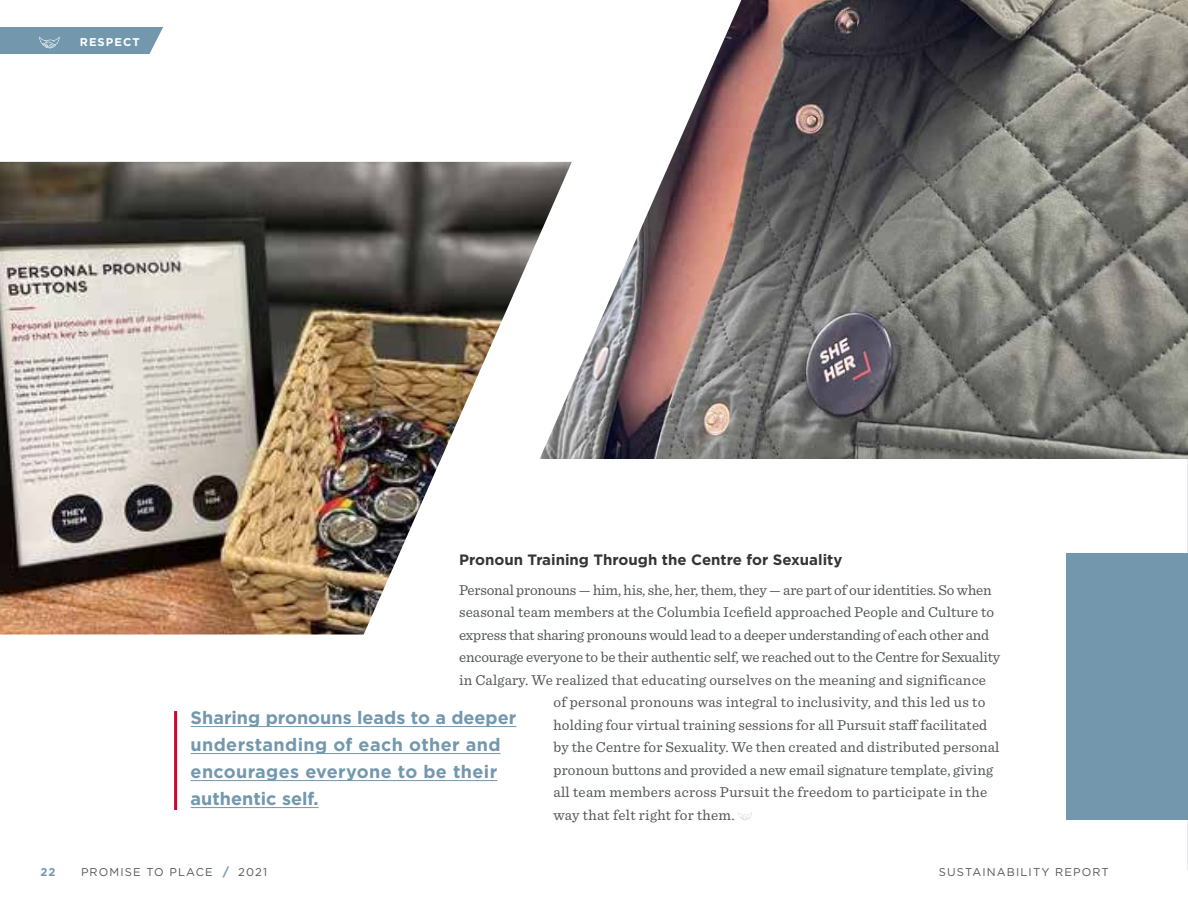
<style>
.page{position:relative;width:1188px;height:918px;background:#fff}
.page>*{position:absolute;margin:0;border:0;box-sizing:border-box;transform-origin:0 0}
.t1{font:700 18px/27px "Gotham";letter-spacing:.005em;color:#7398ad}
.t2{font:15px "Sentinel";letter-spacing:.01em;color:#53565a}
.t3{font:15px "Sentinel";letter-spacing:-.01em;color:#53565a}
.t4{font:700 15px "Gotham";color:#353535}
.t5{font:11.25px "Gotham";letter-spacing:.1em;color:#53565a}
.t6{font:700 11.25px "Gotham";letter-spacing:.095em;color:#fff}
.t7{font:700 11.25px "Gotham";color:#7398ad}
.s1{font-weight:700;font-size:12px;color:#7398ad}
</style>
<div class="page">
<hr style="left:1187px;top:81px;width:1px;height:790px;background:#d1d3d4">
<svg style="left:738px;top:812px;width:14px;height:9px"></svg>
<img style="left:546px;top:0;width:642px;height:459px">
<img style="left:0;top:162px;width:572px;height:472px">
<div style="left:1066px;top:554px;width:122px;height:266px;background:#7398ad"></div>
<hr style="left:191px;top:726px;width:325px;height:1px;background:#7398ad">
<hr style="left:191px;top:753px;width:310px;height:1px;background:#7398ad">
<hr style="left:191px;top:780px;width:306px;height:1px;background:#7398ad">
<hr style="left:191px;top:807px;width:128px;height:1px;background:#7398ad">
<hr style="left:174px;top:711px;width:3px;height:99px;background:#d50032">
<svg style="left:0;top:27px;width:163px;height:27px;background:#7a9db1"></svg>
<p class="t6" style="left:80px;top:34px;width:61px">RESPECT</p>
<p class="t4" style="left:459px;top:550px;width:385px">Pronoun Training Through the Centre for Sexuality</p>
<p class="t3" style="left:459px;top:578px;width:534px">Personal pronouns — him, his, she, her, them, they — are part of our identities. So when</p>
<p class="t2" style="left:459px;top:601px;width:537px">seasonal team members at the Columbia Icefield approached People and Culture to</p>
<p class="t3" style="left:459px;top:623px;width:532px">express that sharing pronouns would lead to a deeper understanding of each other and</p>
<p class="t3" style="left:459px;top:646px;width:543px">encourage everyone to be their authentic self, we reached out to the Centre for Sexuality</p>
<p class="t2" style="left:459px;top:668px;width:529px">in Calgary. We realized that educating ourselves on the meaning and significance</p>
<p class="t2" style="left:554px;top:691px;width:433px">of personal pronouns was integral to inclusivity, and this led us to</p>
<p class="t2" style="left:554px;top:713px;width:435px">holding four virtual training sessions for all Pursuit staff facilitated</p>
<p class="t2" style="left:554px;top:736px;width:448px">by the Centre for Sexuality. We then created and distributed personal</p>
<p class="t2" style="left:554px;top:758px;width:441px">pronoun buttons and provided a new email signature template, giving</p>
<p class="t2" style="left:554px;top:781px;width:435px">all team members across Pursuit the freedom to participate in the</p>
<p class="t2" style="left:554px;top:803px;width:183px">way that felt right for them.</p>
<p class="t1" style="left:191px;top:704px;width:327px">Sharing pronouns leads to a deeper understanding of each other and encourages everyone to be their authentic self.</p>
<p class="t7" style="left:41px;top:864px;width:17px">22</p>
<p class="t5" style="left:81px;top:864px;width:188px">PROMISE TO PLACE <span class="s1">/</span> 2021</p>
<p class="t5" style="left:939px;top:864px;width:171px">SUSTAINABILITY REPORT</p>
</div>
